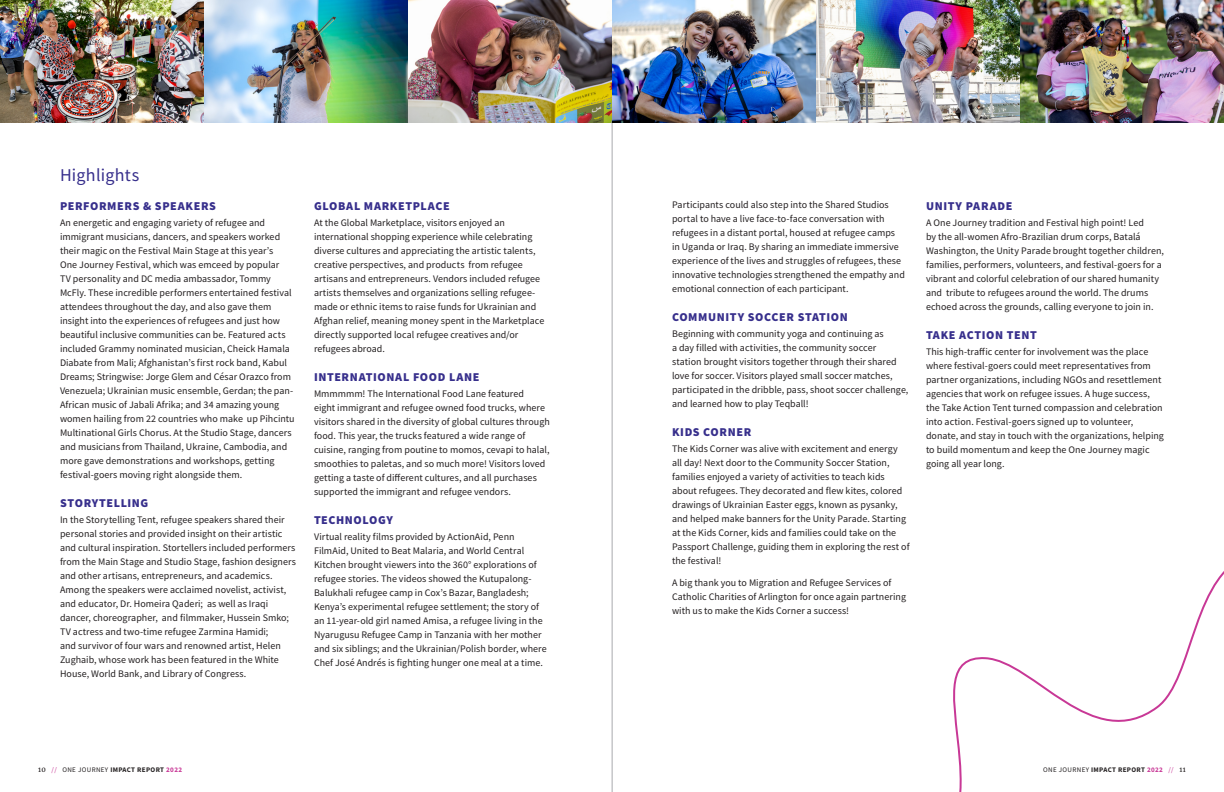
<style>
.page{position:relative;width:1224px;height:792px;background:#fff}
.page>*{position:absolute;margin:0;border:0;box-sizing:border-box;transform-origin:0 0}
.Intro_Paragraph{font:18px "Source Sans Pro";letter-spacing:.015em;color:#372f8c}
.Subhead{font:900 12px "Source Sans Pro";letter-spacing:.05em;color:#372f8c}
.Paragraph_Style{font:10px/14px "Source Sans Pro";letter-spacing:.005em;color:#231f20}
.t1{font:700 7px "Source Sans Pro";letter-spacing:.05em;color:#231f20}
.s1{font-family:"Merriweather";font-weight:400}
.s2{font-weight:400;color:#c83896}
.s3{font-weight:400}
.s4{color:#c83896}
</style>
<div class="page">
<hr style="left:612px;top:0;width:1px;height:792px;background:#a8a9ad">
<img style="left:0;top:0;width:1224px;height:123px">
<svg style="left:953px;top:571px;width:271px;height:221px"></svg>
<p class="Intro_Paragraph" style="left:60px;top:163px;width:81px">Highlights</p>
<p class="Subhead" style="left:60px;top:197px;width:158px">PERFORMERS &amp; SPEAKERS</p>
<p class="Paragraph_Style" style="left:60px;top:215px;width:236px">An energetic and engaging variety of refugee and immigrant musicians, dancers, and speakers worked their magic on the Festival Main Stage at this year’s<br>One Journey Festival, which was emceed by popular<br>TV personality and DC media ambassador, Tommy McFly. These incredible performers entertained festival attendees throughout the day, and also gave them insight into the experiences of refugees and just how beautiful inclusive communities can be. Featured acts included Grammy nominated musician, Cheick Hamala Diabate from Mali; Afghanistan’s first rock band, Kabul Dreams; Stringwise: Jorge Glem and César Orazco from Venezuela; Ukrainian music ensemble, Gerdan; the pan-African music of Jabali Afrika; and 34 amazing young women hailing from 22 countries who make up Pihcintu Multinational Girls Chorus. At the Studio Stage, dancers and musicians from Thailand, Ukraine, Cambodia, and more gave demonstrations and workshops, getting festival-goers moving right alongside them.</p>
<p class="Subhead" style="left:60px;top:494px;width:90px">STORYTELLING</p>
<p class="Paragraph_Style" style="left:60px;top:512px;width:238px">In the Storytelling Tent, refugee speakers shared their personal stories and provided insight on their artistic and cultural inspiration. Stortellers included performers from the Main Stage and Studio Stage, fashion designers and other artisans, entrepreneurs, and academics.<br>Among the speakers were acclaimed novelist, activist, and educator, Dr. Homeira Qaderi; as well as Iraqi dancer, choreographer, and filmmaker, Hussein Smko; TV actress and two-time refugee Zarmina Hamidi;<br>and survivor of four wars and renowned artist, Helen Zughaib, whose work has been featured in the White House, World Bank, and Library of Congress.</p>
<p class="Subhead" style="left:314px;top:197px;width:137px">GLOBAL MARKETPLACE</p>
<p class="Paragraph_Style" style="left:314px;top:215px;width:232px">At the Global Marketplace, visitors enjoyed an international shopping experience while celebrating diverse cultures and appreciating the artistic talents, creative perspectives, and products from refugee artisans and entrepreneurs. Vendors included refugee artists themselves and organizations selling refugee&shy;made or ethnic items to raise funds for Ukrainian and Afghan relief, meaning money spent in the Marketplace directly supported local refugee creatives and/or refugees abroad.</p>
<p class="Subhead" style="left:314px;top:368px;width:167px">INTERNATIONAL FOOD LANE</p>
<p class="Paragraph_Style" style="left:314px;top:386px;width:237px">Mmmmmm! The International Food Lane featured<br>eight immigrant and refugee owned food trucks, where visitors shared in the diversity of global cultures through food. This year, the trucks featured a wide range of cuisine, ranging from poutine to momos, cevapi to halal, smoothies to paletas, and so much more! Visitors loved getting a taste of different cultures, and all purchases supported the immigrant and refugee vendors.</p>
<p class="Subhead" style="left:314px;top:511px;width:81px">TECHNOLOGY</p>
<p class="Paragraph_Style" style="left:314px;top:529px;width:234px">Virtual reality films provided by ActionAid, Penn FilmAid, United to Beat Malaria, and World Central Kitchen brought viewers into the 360° explorations of refugee stories. The videos showed the Kutupalong-Balukhali refugee camp in Cox’s Bazar, Bangladesh; Kenya’s experimental refugee settlement; the story of an 11-year-old girl named Amisa, a refugee living in the Nyarugusu Refugee Camp in Tanzania with her mother and six siblings; and the Ukrainian/Polish border, where Chef José Andrés is fighting hunger one meal at a time.</p>
<p class="Paragraph_Style" style="left:672px;top:198px;width:234px">Participants could also step into the Shared Studios portal to have a live face-to-face conversation with refugees in a distant portal, housed at refugee camps in Uganda or Iraq. By sharing an immediate immersive experience of the lives and struggles of refugees, these innovative technologies strengthened the empathy and emotional connection of each participant.</p>
<p class="Subhead" style="left:672px;top:309px;width:177px">COMMUNITY SOCCER STATION</p>
<p class="Paragraph_Style" style="left:672px;top:327px;width:238px">Beginning with community yoga and continuing as<br>a day filled with activities, the community soccer station brought visitors together through their shared love for soccer. Visitors played small soccer matches, participated in the dribble, pass, shoot soccer challenge, and learned how to play Teqball!</p>
<p class="Subhead" style="left:672px;top:424px;width:81px">KIDS CORNER</p>
<p class="Paragraph_Style" style="left:672px;top:442px;width:239px">The Kids Corner was alive with excitement and energy all day! Next door to the Community Soccer Station, families enjoyed a variety of activities to teach kids about refugees. They decorated and flew kites, colored drawings of Ukrainian Easter eggs, known as pysanky, and helped make banners for the Unity Parade. Starting at the Kids Corner, kids and families could take on the Passport Challenge, guiding them in exploring the rest of the festival!</p>
<p class="Paragraph_Style" style="left:672px;top:576px;width:236px">A big thank you to Migration and Refugee Services of<br>Catholic Charities of Arlington for once again partnering with us to make the Kids Corner a success!</p>
<p class="Subhead" style="left:926px;top:197px;width:88px">UNITY PARADE</p>
<p class="Paragraph_Style" style="left:926px;top:215px;width:240px">A One Journey tradition and Festival high point! Led<br>by the all-women Afro-Brazilian drum corps, Batalá Washington, the Unity Parade brought together children, families, performers, volunteers, and festival-goers for a vibrant and colorful celebration of our shared humanity and tribute to refugees around the world. The drums echoed across the grounds, calling everyone to join in.</p>
<p class="Subhead" style="left:926px;top:326px;width:112px">TAKE ACTION TENT</p>
<p class="Paragraph_Style" style="left:926px;top:344px;width:239px">This high-traffic center for involvement was the place where festival-goers could meet representatives from partner organizations, including NGOs and resettlement agencies that work on refugee issues. A huge success, the Take Action Tent turned compassion and celebration into action. Festival-goers signed up to volunteer, donate, and stay in touch with the organizations, helping to build momentum and keep the One Journey magic going all year long.</p>
<p class="t1" style="left:38px;top:765px;width:145px"><span class="s1">10</span> <span class="s2">//</span> <span class="s3">ONE JOURNEY</span> IMPACT REPORT <span class="s4">2022</span></p>
<p class="t1" style="left:1043px;top:765px;width:144px"><span class="s3">ONE JOURNEY</span> IMPACT REPORT <span class="s4">2022</span> <span class="s2">//</span> <span class="s1">11</span></p>
</div>
